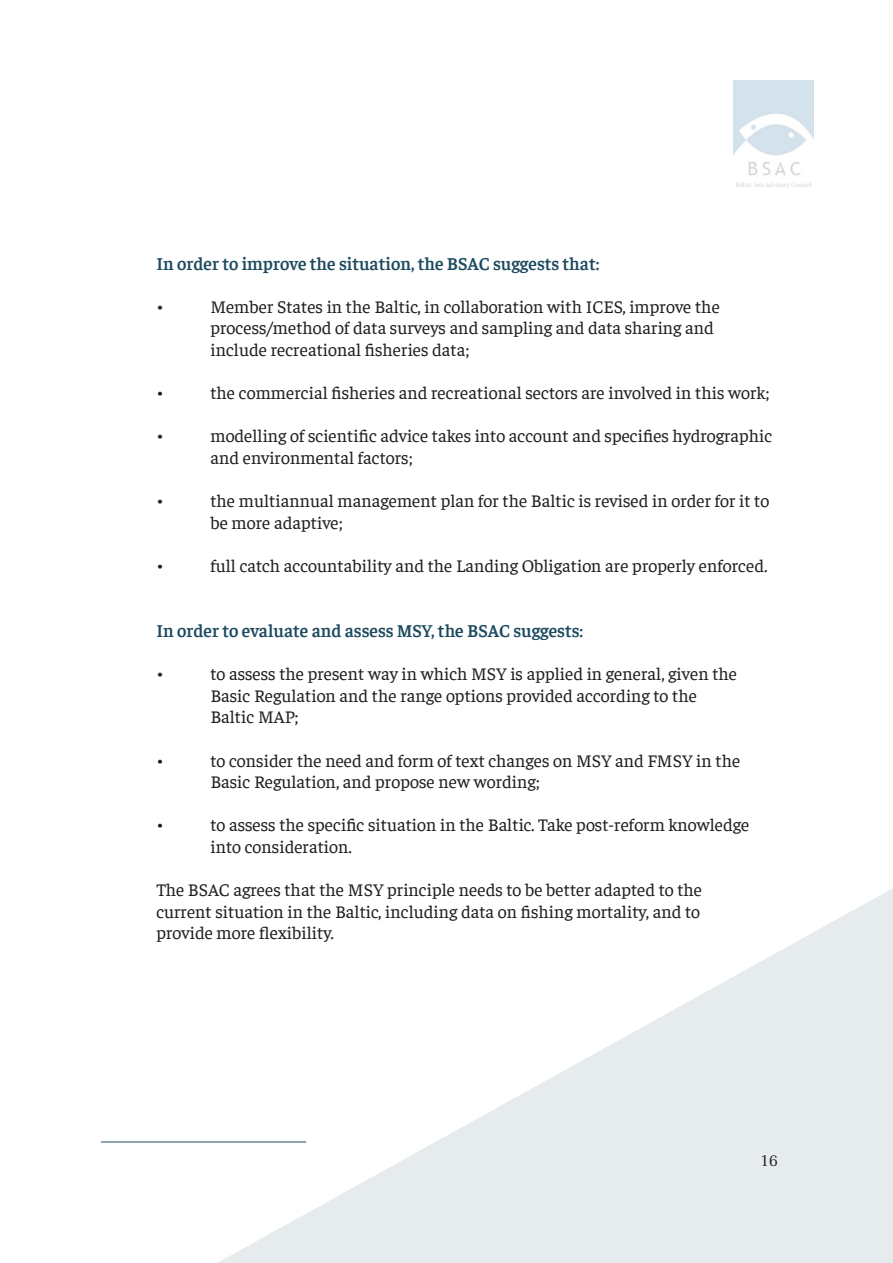
<style>
.page{position:relative;width:893px;height:1263px;background:#fff}
.page>*{position:absolute;margin:0;border:0;box-sizing:border-box;transform-origin:0 0}
.t1{font:18px/21.6px "Faustina";color:#231f20}
.t2{font:600 18px "Faustina";color:#1d4a5f}
.t3{font:15px "Taviraj";color:#231f20}
</style>
<div class="page">
<hr style="left:101px;top:1141px;width:205px;height:1px;background:#1d4a5f">
<img style="left:733px;top:81px;width:80px;height:107px">
<svg style="left:158px;top:888px;width:735px;height:375px"></svg>
<p class="t2" style="left:156px;top:251px;width:444px">In order to improve the situation, the BSAC suggests that:</p>
<p class="t1" style="left:156px;top:295px;width:9px">•</p>
<p class="t1" style="left:210px;top:295px;width:511px">Member States in the Baltic, in collaboration with ICES, improve the process/method of data surveys and sampling and data sharing and include recreational fisheries data;</p>
<p class="t1" style="left:156px;top:381px;width:9px">•</p>
<p class="t1" style="left:210px;top:381px;width:560px">the commercial fisheries and recreational sectors are involved in this work;</p>
<p class="t1" style="left:156px;top:424px;width:9px">•</p>
<p class="t1" style="left:210px;top:424px;width:563px">modelling of scientific advice takes into account and specifies hydrographic and environmental factors;</p>
<p class="t1" style="left:156px;top:489px;width:9px">•</p>
<p class="t1" style="left:210px;top:489px;width:560px">the multiannual management plan for the Baltic is revised in order for it to be more adaptive;</p>
<p class="t1" style="left:156px;top:554px;width:9px">•</p>
<p class="t1" style="left:210px;top:554px;width:559px">full catch accountability and the Landing Obligation are properly enforced.</p>
<p class="t2" style="left:156px;top:618px;width:428px">In order to evaluate and assess MSY, the BSAC suggests:</p>
<p class="t1" style="left:156px;top:662px;width:9px">•</p>
<p class="t1" style="left:210px;top:662px;width:528px">to assess the present way in which MSY is applied in general, given the<br>Basic Regulation and the range options provided according to the<br>Baltic MAP;</p>
<p class="t1" style="left:156px;top:748px;width:9px">•</p>
<p class="t1" style="left:210px;top:748px;width:531px">to consider the need and form of text changes on MSY and FMSY in the<br>Basic Regulation, and propose new wording;</p>
<p class="t1" style="left:156px;top:813px;width:9px">•</p>
<p class="t1" style="left:210px;top:813px;width:540px">to assess the specific situation in the Baltic. Take post-reform knowledge into consideration.</p>
<p class="t1" style="left:156px;top:878px;width:547px;text-align:justify">The BSAC agrees that the MSY principle needs to be better adapted to the current situation in the Baltic, including data on fishing mortality, and to provide more flexibility.</p>
<p class="t3" style="left:760px;top:1149px;width:19px">16</p>
</div>
